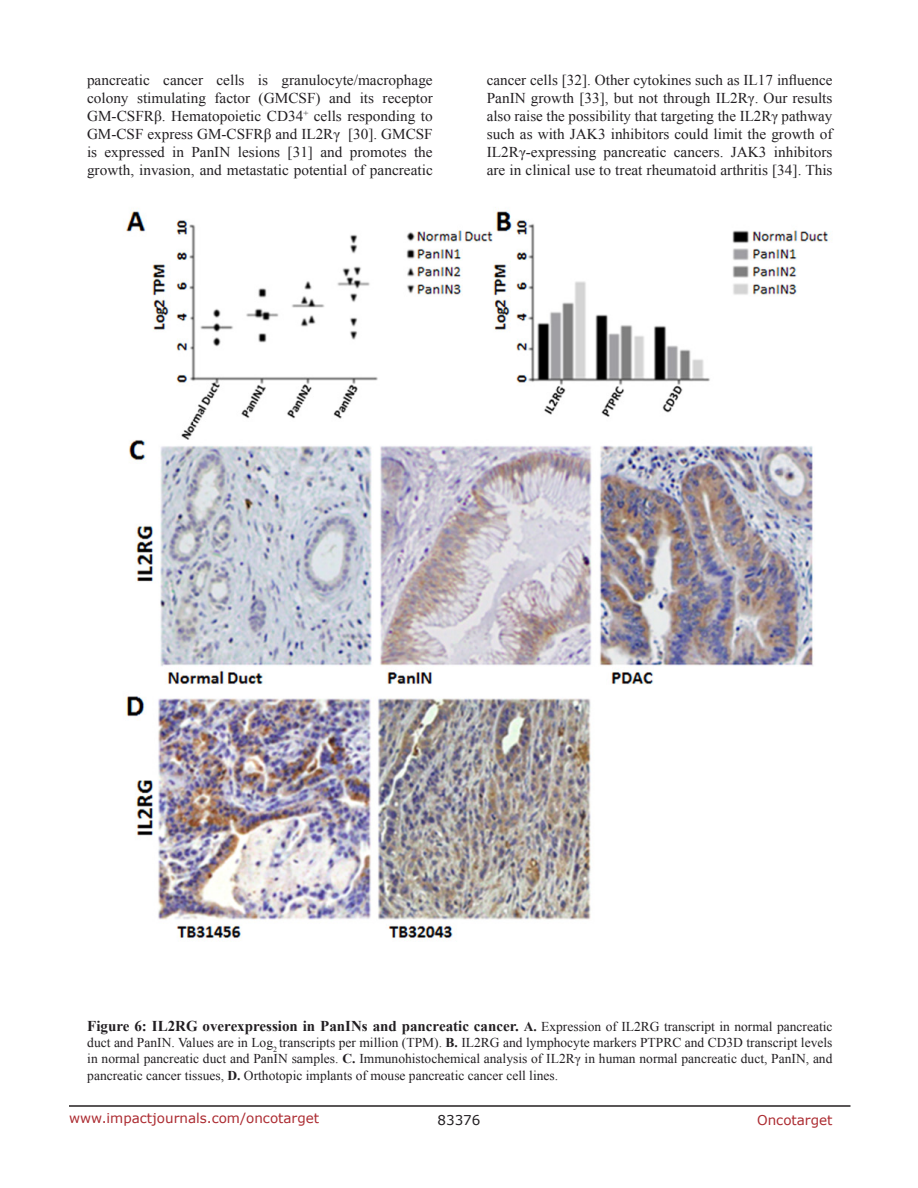
<style>
.page{position:relative;width:918px;height:1188px;background:#fff}
.page>*{position:absolute;margin:0;border:0;box-sizing:border-box;transform-origin:0 0}
.BodyText{font:15px/18px "Times New Roman";color:#221f22;text-align:justify}
.FigureText{font:700 15px "Times New Roman";color:#221f22}
.FigureText-2{font:13.5px/16.2px "Times New Roman";color:#221f22;text-align:justify}
.t1{font:13.5px "Verdana";color:#ac2b31}
.t2{font:13.5px "Verdana";color:#221f22}
.s1{font-size:13.5px}
.s2{font-weight:400;font-size:13.5px}
.s3{font-weight:700}
</style>
<div class="page">
<hr style="left:69px;top:1105px;width:781px;height:2px;background:#231f20">
<img style="left:126px;top:211px;width:704px;height:728px">
<p class="BodyText" style="left:87px;top:71px;width:347px">pancreatic cancer cells is granulocyte/macrophage colony stimulating factor (GMCSF) and its receptor GM-CSFRβ. Hematopoietic CD34<sup>+</sup> cells responding to GM-CSF express GM-CSFRβ and IL2Rγ [30]. GMCSF is expressed in PanIN lesions [31] and promotes the growth, invasion, and metastatic potential of pancreatic</p>
<p class="BodyText" style="left:487px;top:71px;width:347px">cancer cells [32]. Other cytokines such as IL17 influence PanIN growth [33], but not through IL2Rγ. Our results also raise the possibility that targeting the IL2Rγ pathway such as with JAK3 inhibitors could limit the growth of IL2Rγ-expressing pancreatic cancers. JAK3 inhibitors are in clinical use to treat rheumatoid arthritis [34]. This</p>
<p class="FigureText" style="left:87px;top:1016px;width:747px">Figure 6: IL2RG overexpression in PanINs and pancreatic cancer. <span class="s1">A.</span> <span class="s2">Expression of IL2RG transcript in normal pancreatic</span></p>
<p class="FigureText-2" style="left:87px;top:1034px;width:747px">duct and PanIN. Values are in Log<sub>2</sub> transcripts per million (TPM). <span class="s3">B.</span> IL2RG and lymphocyte markers PTPRC and CD3D transcript levels in normal pancreatic duct and PanIN samples. <span class="s3">C.</span> Immunohistochemical analysis of IL2Rγ in human normal pancreatic duct, PanIN, and pancreatic cancer tissues, <span class="s3">D.</span> Orthotopic implants of mouse pancreatic cancer cell lines.</p>
<p class="t1" style="left:69px;top:1109px;width:252px">www.impactjournals.com/oncotarget</p>
<p class="t2" style="left:438px;top:1111px;width:44px">83376</p>
<p class="t1" style="left:757px;top:1111px;width:77px">Oncotarget</p>
</div>
